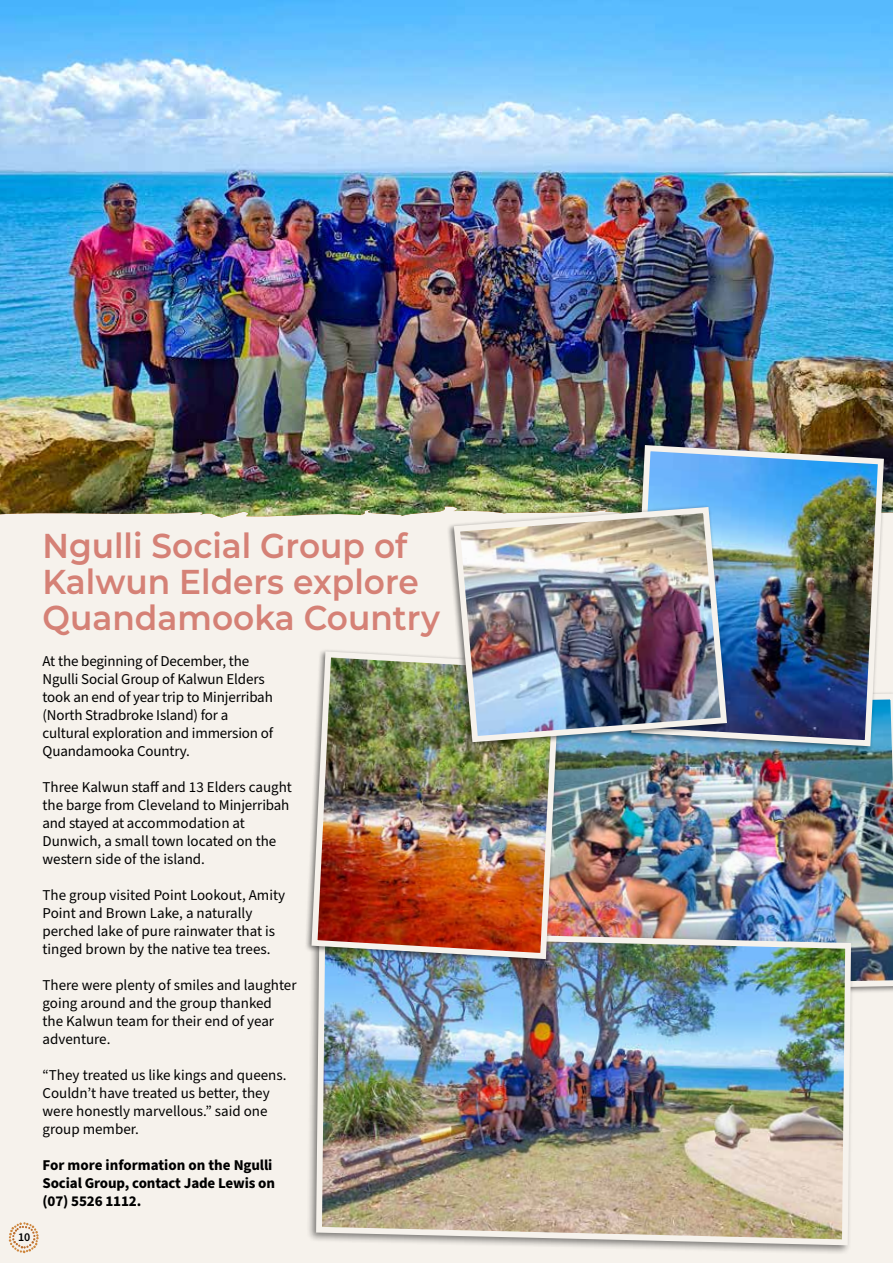
<style>
.page{position:relative;width:893px;height:1263px;background:#f6f2ec}
.page>*{position:absolute;margin:0;border:0;box-sizing:border-box;transform-origin:0 0}
.t1{font:600 34.5px/36px "Montserrat";color:#d58176;scale:.95 1}
.t2{font:15px/18px "Source Sans Pro";color:#000}
.t3{font:700 15px/18px "Source Sans Pro";letter-spacing:-.01em;color:#000}
.t4{font:600 12px "Source Sans Pro";color:#000}
</style>
<div class="page">
<img style="left:563px;top:692px;width:330px;height:300px">
<div style="left:306px;top:926px;width:549px;height:329px;background:#000;opacity:.5"></div>
<img style="left:313px;top:927px;width:541px;height:321px">
<img style="left:0;top:0;width:893px;height:518px">
<div style="left:304px;top:649px;width:258px;height:317px;background:#000;opacity:.5"></div>
<img style="left:308px;top:649px;width:255px;height:313px">
<img style="left:628px;top:442px;width:259px;height:307px">
<div style="left:447px;top:504px;width:282px;height:245px;background:#000;opacity:.5"></div>
<img style="left:451px;top:504px;width:279px;height:241px">
<svg style="left:9px;top:1222px;width:30px;height:31px"></svg>
<p class="t4" style="left:18px;top:1229px;width:14px">10</p>
<h1 class="t1" style="left:43px;top:526px;width:420px">Ngulli Social Group of<br>Kalwun Elders explore<br>Quandamooka Country</h1>
<p class="t2" style="left:43px;top:653px;width:232px">At the beginning of December, the Ngulli Social Group of Kalwun Elders took an end of year trip to Minjerribah (North Stradbroke Island) for a cultural exploration and immersion of Quandamooka Country.</p>
<p class="t2" style="left:43px;top:779px;width:251px">Three Kalwun staff and 13 Elders caught the barge from Cleveland to Minjerribah and stayed at accommodation at Dunwich, a small town located on the western side of the island.</p>
<p class="t2" style="left:43px;top:887px;width:244px">The group visited Point Lookout, Amity Point and Brown Lake, a naturally perched lake of pure rainwater that is tinged brown by the native tea trees.</p>
<p class="t2" style="left:43px;top:977px;width:256px">There were plenty of smiles and laughter going around and the group thanked<br>the Kalwun team for their end of year adventure.</p>
<p class="t2" style="left:43px;top:1067px;width:245px">“They treated us like kings and queens.<br>Couldn’t have treated us better, they were honestly marvellous.” said one group member.</p>
<p class="t3" style="left:43px;top:1156px;width:234px">For more information on the Ngulli<br>Social Group, contact Jade Lewis on (07) 5526 1112.</p>
</div>
